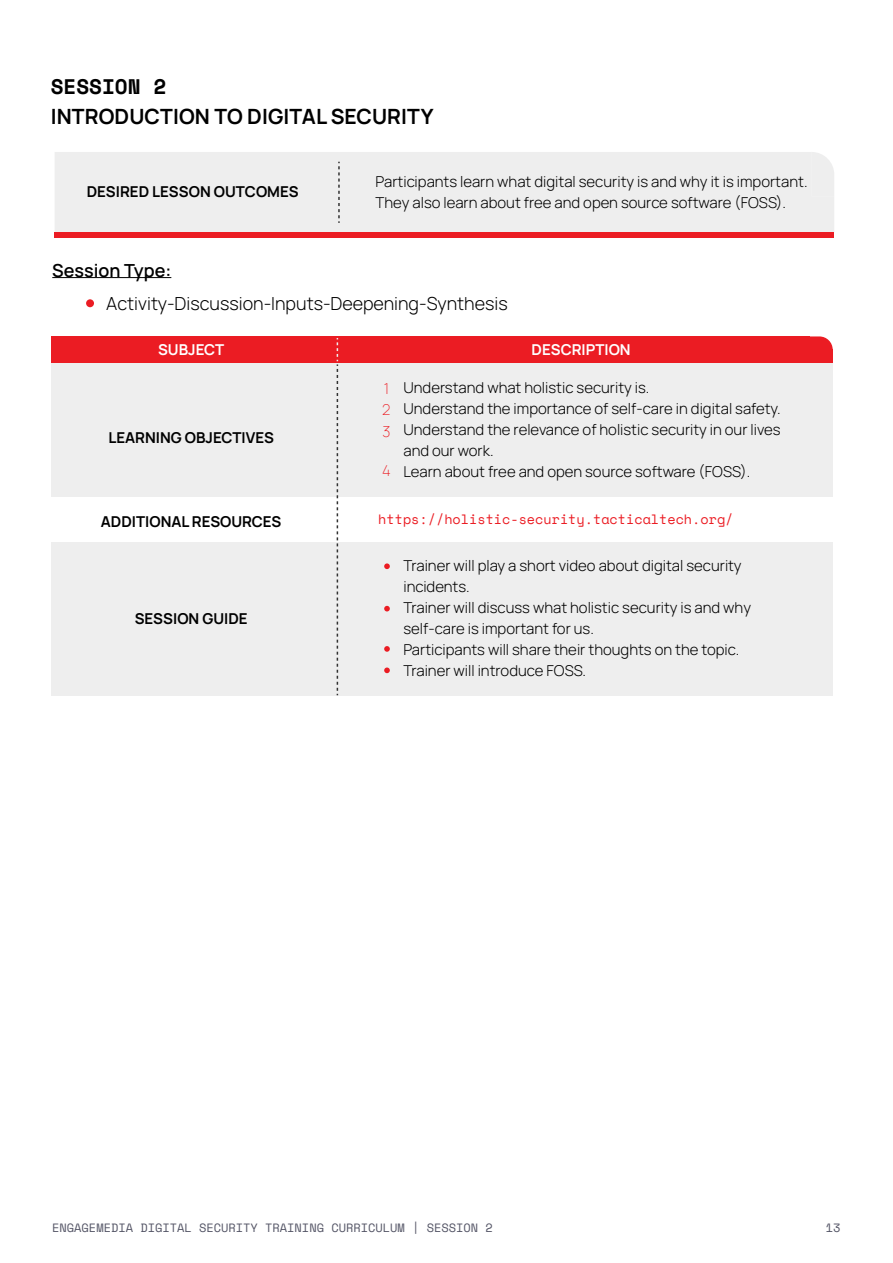
<style>
.page{position:relative;width:893px;height:1263px;background:#fff}
.page>*{position:absolute;margin:0;border:0;box-sizing:border-box;transform-origin:0 0}
.t1{font:700 21px "Manrope";letter-spacing:.005em;color:#000}
.t2{font:700 21px "Space Mono";color:#000}
.t3{font:300 18px "Manrope";color:#000}
.t4{font:600 18px "Manrope";color:#000}
.t5{font:300 15px/21px "Manrope";color:#000}
.t6{font:700 15px "Manrope";color:#000}
.t7{font:700 15px "Manrope";color:#fff}
.t8{font:200 15px/20.2px "Manrope";color:#eb1c23}
.t9{font:13.5px "Space Mono";color:#eb1c23}
.t10{font:12px "Space Mono";color:#535465}
</style>
<div class="page">
<div style="left:55px;top:152px;width:779px;height:80px;background:#eee"></div>
<svg style="left:812px;top:152px;width:22px;height:45px"></svg>
<div style="left:55px;top:232px;width:779px;height:5px;background:#eb1c23"></div>
<hr style="left:52px;top:277px;width:119px;height:1px;background:#000">
<div style="left:86px;top:299px;width:8px;height:8px;background:#eb1c23;border-radius:50%"></div>
<svg style="left:338px;top:162px;width:2px;height:61px"></svg>
<div style="left:51px;top:352px;width:782px;height:145px;background:#eee"></div>
<div style="left:53px;top:336px;width:757px;height:27px;background:#eb1c23"></div>
<div style="left:781px;top:336px;width:52px;height:27px;background:#eb1c23;border-radius:13px"></div>
<div style="left:801px;top:349px;width:32px;height:14px;background:#eb1c23"></div>
<div style="left:51px;top:542px;width:782px;height:153px;background:#eee"></div>
<div style="left:51px;top:336px;width:281px;height:26px;background:#eb1c23"></div>
<svg style="left:337px;top:338px;width:1px;height:357px"></svg>
<svg style="left:384px;top:563px;width:6px;height:6px"></svg>
<svg style="left:384px;top:606px;width:6px;height:5px"></svg>
<svg style="left:384px;top:646px;width:6px;height:6px"></svg>
<svg style="left:384px;top:667px;width:6px;height:6px"></svg>
<h1 class="t2" style="left:51px;top:71px;width:117px">SESSION 2</h1>
<h1 class="t1" style="left:51px;top:102px;width:384px">INTRODUCTION TO DIGITAL SECURITY</h1>
<p class="t6" style="left:87px;top:181px;width:213px">DESIRED LESSON OUTCOMES</p>
<p class="t5" style="left:376px;top:170px;width:433px">Participants learn what digital security is and why it is important.<br>They also learn about free and open source software (FOSS).</p>
<p class="t4" style="left:52px;top:257px;width:121px">Session Type:</p>
<p class="t3" style="left:106px;top:290px;width:403px">Activity-Discussion-Inputs-Deepening-Synthesis</p>
<p class="t7" style="left:158px;top:339px;width:68px">SUBJECT</p>
<p class="t7" style="left:532px;top:339px;width:101px">DESCRIPTION</p>
<p class="t6" style="left:108px;top:427px;width:167px">LEARNING OBJECTIVES</p>
<p class="t6" style="left:101px;top:511px;width:182px">ADDITIONAL RESOURCES</p>
<p class="t6" style="left:135px;top:608px;width:114px">SESSION GUIDE</p>
<p class="t5" style="left:403px;top:376px;width:379px">Understand what holistic security is.<br>Understand the importance of self-care in digital safety.<br>Understand the relevance of holistic security in our lives and our work.<br>Learn about free and open source software (FOSS).</p>
<p class="t9" style="left:378px;top:509px;width:357px">https://holistic-security.tacticaltech.org/</p>
<p class="t8" style="left:382px;top:378px;width:10px">1<br>2</p>
<p class="t8" style="left:382px;top:420px;width:10px">3</p>
<p class="t8" style="left:382px;top:460px;width:10px">4</p>
<p class="t5" style="left:403px;top:554px;width:349px">Trainer will play a short video about digital security incidents.<br>Trainer will discuss what holistic security is and why self-care is important for us.<br>Participants will share their thoughts on the topic.<br>Trainer will introduce FOSS.</p>
<p class="t10" style="left:52px;top:1219px;width:442px">ENGAGEMEDIA DIGITAL SECURITY TRAINING CURRICULUM | SESSION 2</p>
<p class="t10" style="left:826px;top:1219px;width:16px">13</p>
</div>
